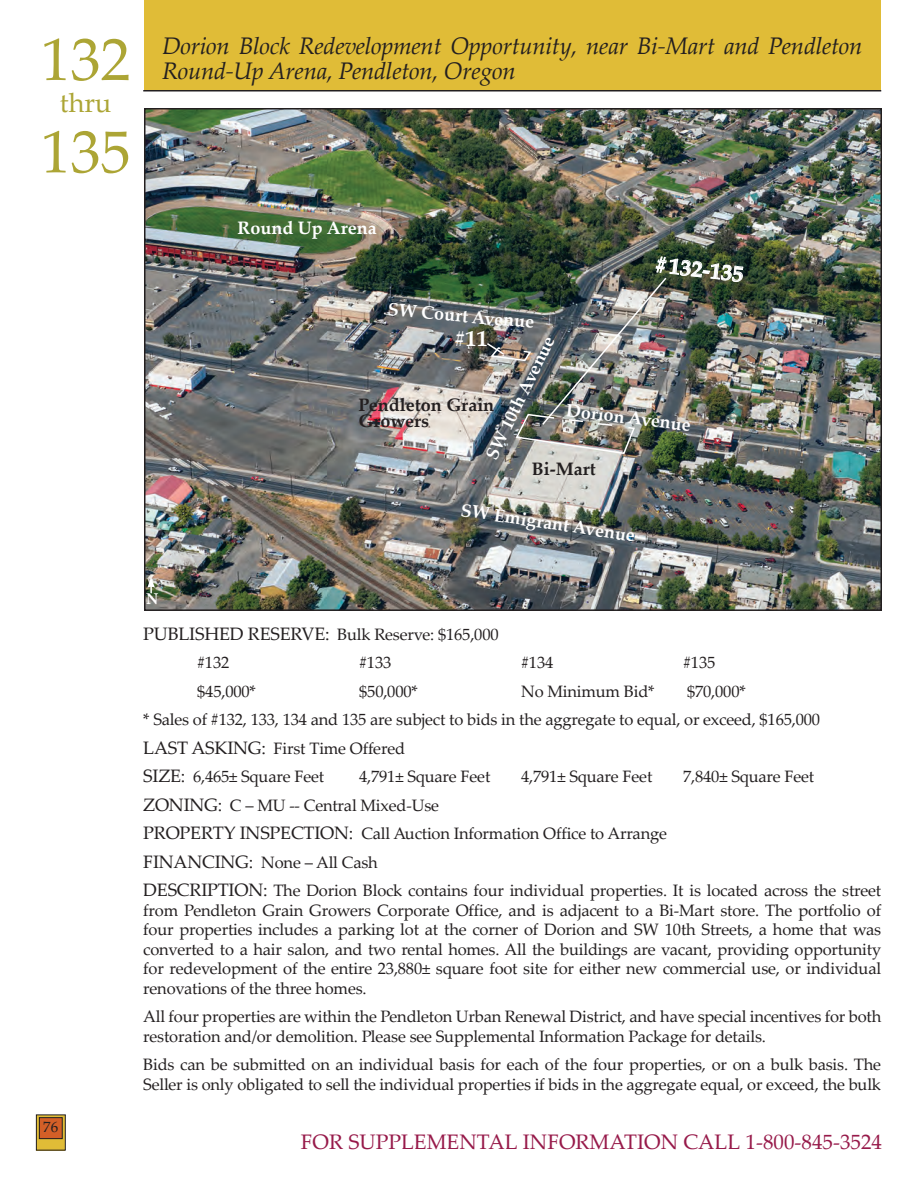
<style>
.page{position:relative;width:918px;height:1188px;background:#fff}
.page>*{position:absolute;margin:0;border:0;box-sizing:border-box;transform-origin:0 0}
.t1{font:60px "Palatino Linotype";color:#aca535}
.t2{font:27px "Palatino Linotype";color:#aca535}
.t3{font:italic 24px/25.5px "Palatino Linotype";letter-spacing:-.01em;color:#231f20}
.t4{font:700 22.5px "Palatino";color:#fff}
.t5{font:700 22.5px "Palatino Linotype";color:#fff}
.t6{font:21px "Palatino Linotype";color:#971a4a}
.t7{font:700 18px "Palatino Linotype";color:#fff}
.t8{font:700 18px/16.5px "Palatino Linotype";color:#231f20}
.t9{font:16.5px/28.5px "Palatino Linotype";letter-spacing:-.01em;color:#231f20}
.t10{font:700 16.5px "Minion Pro";color:#fff}
.t11{font:15px "Palatino Linotype";color:#231f20}
.s1{font-size:18px}
</style>
<div class="page">
<div style="left:36px;top:1115px;width:29px;height:35px;background:#e0bc37"></div>
<div style="left:36px;top:1114px;width:30px;height:37px;border:1px solid #231f20"></div>
<div style="left:39px;top:1118px;width:23px;height:21px;background:#d35f27"></div>
<div style="left:39px;top:1117px;width:24px;height:22px;border:1px solid #231f20"></div>
<hr style="left:143px;top:90px;width:738px;height:2px;background:#231f20">
<div style="left:144px;top:0;width:736px;height:90px;background:#e0bc37"></div>
<img style="left:147px;top:111px;width:732px;height:497px">
<svg style="left:147px;top:577px;width:8px;height:16px"></svg>
<img style="left:485px;top:244px;width:259px;height:211px">
<h1 class="t1" style="left:41px;top:17px;width:91px">132</h1>
<h2 class="t2" style="left:60px;top:84px;width:53px">thru</h2>
<h1 class="t1" style="left:41px;top:109px;width:91px">135</h1>
<h3 class="t3" style="left:162px;top:32px;width:702px">Dorion Block Redevelopment Opportunity, near Bi-Mart and Pendleton<br>Round-Up Arena, Pendleton, Oregon</h3>
<p class="t7" style="left:238px;top:215px;width:141px">Round Up Arena</p>
<p class="t7" style="left:389px;top:296px;width:148px;rotate:5deg">SW Court Avenue</p>
<h3 class="t5" style="left:454px;top:323px;width:35px">#11</h3>
<p class="t7" style="left:479px;top:453px;width:136px;rotate:-64deg">SW 10th Avenue</p>
<p class="t8" style="left:358px;top:396px;width:137px">Pendleton Grain<br>Growers</p>
<h3 class="t4" style="left:658px;top:245px;width:90px;rotate:7deg">#132-135</h3>
<p class="t7" style="left:568px;top:397px;width:127px;rotate:7deg">Dorion Avenue</p>
<p class="t8" style="left:532px;top:460px;width:65px">Bi-Mart</p>
<p class="t7" style="left:463px;top:498px;width:177px;rotate:8deg">SW Emigrant Avenue</p>
<p class="t11" style="left:43px;top:1116px;width:16px">76</p>
<p class="t10" style="left:146px;top:588px;width:14px">N</p>
<p class="t9" style="left:197px;top:619px;width:303px;text-indent:-54px"><span class="s1">PUBLISHED RESERVE:</span> Bulk Reserve: $165,000 #132</p>
<p class="t9" style="left:359px;top:648px;width:34px">#133</p>
<p class="t9" style="left:521px;top:648px;width:34px">#134</p>
<p class="t9" style="left:683px;top:648px;width:34px">#135</p>
<p class="t9" style="left:143px;top:676px;width:678px;text-indent:544px">$70,000*<br>* Sales of #132, 133, 134 and 135 are subject to bids in the aggregate to equal, or exceed, $165,000<br><span class="s1">LAST ASKING:</span> First Time Offered<br><span class="s1">SIZE:</span> 6,465± Square Feet</p>
<p class="t9" style="left:197px;top:676px;width:60px">$45,000*</p>
<p class="t9" style="left:359px;top:676px;width:60px">$50,000*</p>
<p class="t9" style="left:521px;top:676px;width:135px">No Minimum Bid*</p>
<p class="t9" style="left:359px;top:762px;width:133px">4,791± Square Feet</p>
<p class="t9" style="left:521px;top:762px;width:133px">4,791± Square Feet</p>
<p class="t9" style="left:683px;top:762px;width:133px">7,840± Square Feet</p>
<p class="t9" style="left:143px;top:790px;width:740px"><span class="s1">ZONING:</span> C – MU -- Central Mixed-Use<br><span class="s1">PROPERTY INSPECTION:</span> Call Auction Information Office to Arrange<br><span class="s1">FINANCING:</span> None – All Cash<br><span class="s1">DESCRIPTION:</span> The Dorion Block contains four individual properties. It is located across the street</p>
<p class="t9" style="left:143px;top:900px;width:740px;line-height:19.5px;text-align:justify">from Pendleton Grain Growers Corporate Office, and is adjacent to a Bi-Mart store. The portfolio of four properties includes a parking lot at the corner of Dorion and SW 10th Streets, a home that was converted to a hair salon, and two rental homes. All the buildings are vacant, providing opportunity for redevelopment of the entire 23,880± square foot site for either new commercial use, or individual renovations of the three homes.</p>
<p class="t9" style="left:143px;top:1006px;width:740px;line-height:19.5px">All four properties are within the Pendleton Urban Renewal District, and have special incentives for both restoration and/or demolition. Please see Supplemental Information Package for details.</p>
<p class="t9" style="left:143px;top:1054px;width:739px;line-height:19.5px">Bids can be submitted on an individual basis for each of the four properties, or on a bulk basis. The<br>Seller is only obligated to sell the individual properties if bids in the aggregate equal, or exceed, the bulk</p>
<p class="t6" style="left:301px;top:1127px;width:583px">FOR SUPPLEMENTAL INFORMATION CALL 1-800-845-3524</p>
</div>
